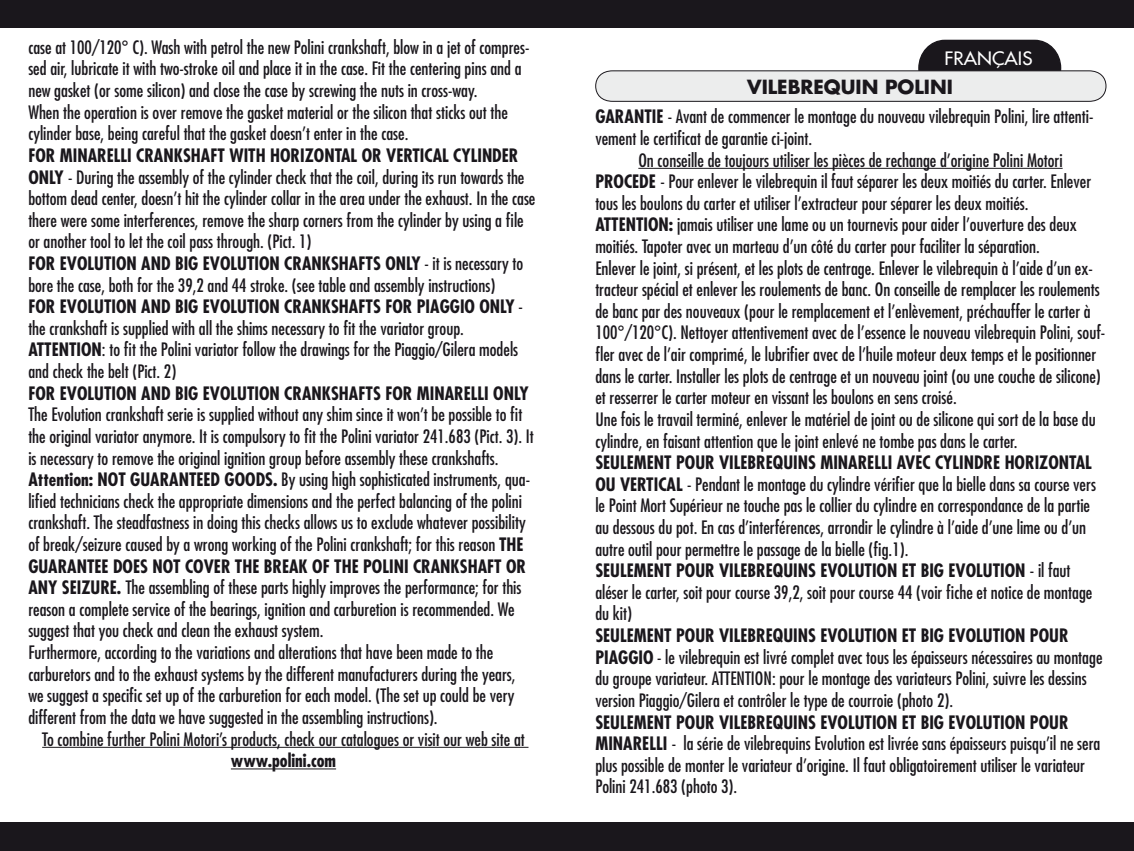
<style>
.page{position:relative;width:1134px;height:851px;background:#fff}
.page>*{position:absolute;margin:0;border:0;box-sizing:border-box;transform-origin:0 0}
.t1{font:700 19px "Futura LT";color:#1a171c}
.t2{font:condensed 18px/21.6px "Futura LT";color:#1a171c}
.t3{font:700 condensed 18px "Futura LT";color:#1a171c}
.t4{font:18px "Futura LT";letter-spacing:.005em;color:#fff;scale:1.05 1}
.s1{font-weight:700}
</style>
<div class="page">
<div style="left:0;top:0;width:595px;height:28px;background:#1a171c"></div>
<div style="left:0;top:822px;width:595px;height:28px;background:#1a171c"></div>
<div style="left:539px;top:0;width:595px;height:28px;background:#1a171c"></div>
<div style="left:539px;top:822px;width:595px;height:28px;background:#1a171c"></div>
<hr style="left:42px;top:746px;width:486px;height:1px;background:#1a171c">
<hr style="left:231px;top:768px;width:105px;height:1px;background:#1a171c">
<hr style="left:638px;top:168px;width:425px;height:1px;background:#1a171c">
<div style="left:919px;top:40px;width:142px;height:56px;background:#1a171c;border-radius:27px"></div>
<div style="left:918px;top:40px;width:143px;height:56px;border:1px solid #1a171c;border-radius:27px"></div>
<svg style="left:595px;top:70px;width:512px;height:32px;background:#dedfdf"></svg>
<p class="t2" style="left:28px;top:36px;width:502px">case at 100/120° C). Wash with petrol the new Polini crankshaft, blow in a jet of compres&shy;sed air, lubricate it with two-stroke oil and place it in the case. Fit the centering pins and a new gasket (or some silicon) and close the case by screwing the nuts in cross-way.<br>When the operation is over remove the gasket material or the silicon that sticks out the cylinder base, being careful that the gasket doesn’t enter in the case.</p>
<p class="t2" style="left:28px;top:144px;width:509px"><span class="s1">FOR MINARELLI CRANKSHAFT WITH HORIZONTAL OR VERTICAL CYLINDER ONLY</span> - During the assembly of the cylinder check that the coil, during its run towards the bottom dead center, doesn’t hit the cylinder collar in the area under the exhaust. In the case there were some interferences, remove the sharp corners from the cylinder by using a file or another tool to let the coil pass through. (Pict. 1)<br><span class="s1">FOR EVOLUTION AND BIG EVOLUTION CRANKSHAFTS ONLY</span> - it is necessary to bore the case, both for the 39,2 and 44 stroke. (see table and assembly instructions)<br><span class="s1">FOR EVOLUTION AND BIG EVOLUTION CRANKSHAFTS FOR PIAGGIO ONLY</span> - the crankshaft is supplied with all the shims necessary to fit the variator group.<br><span class="s1">ATTENTION</span>: to fit the Polini variator follow the drawings for the Piaggio/Gilera models and check the belt (Pict. 2)</p>
<p class="t3" style="left:28px;top:382px;width:502px">FOR EVOLUTION AND BIG EVOLUTION CRANKSHAFTS FOR MINARELLI ONLY</p>
<p class="t2" style="left:28px;top:403px;width:507px">The Evolution crankshaft serie is supplied without any shim since it won’t be possible to fit the original variator anymore. It is compulsory to fit the Polini variator 241.683 (Pict. 3). It is necessary to remove the original ignition group before assembly these crankshafts.<br><span class="s1">Attention: NOT GUARANTEED GOODS.</span> By using high sophisticated instruments, qua&shy;lified technicians check the appropriate dimensions and the perfect balancing of the polini crankshaft. The steadfastness in doing this checks allows us to exclude whatever possibility of break/seizure caused by a wrong working of the Polini crankshaft; for this reason <span class="s1">THE GUARANTEE DOES NOT COVER THE BREAK OF THE POLINI CRANKSHAFT OR ANY SEIZURE.</span> The assembling of these parts highly improves the performance; for this reason a complete service of the bearings, ignition and carburetion is recommended. We suggest that you check and clean the exhaust system.<br>Furthermore, according to the variations and alterations that have been made to the carburetors and to the exhaust systems by the different manufacturers during the years, we suggest a specific set up of the carburetion for each model. (The set up could be very different from the data we have suggested in the assembling instructions).</p>
<p class="t2" style="left:42px;top:727px;width:484px">To combine further Polini Motori’s products, check our catalogues or visit our web site at</p>
<p class="t3" style="left:231px;top:749px;width:107px">www.polini.com</p>
<p class="t4" style="left:944px;top:47px;width:85px">FRANÇAIS</p>
<p class="t1" style="left:747px;top:75px;width:207px">VILEBREQUIN POLINI</p>
<p class="t2" style="left:595px;top:106px;width:500px"><span class="s1">GARANTIE</span> - Avant de commencer le montage du nouveau vilebrequin Polini, lire attenti-</p>
<p class="t2" style="left:595px;top:127px;width:218px">vement le certificat de garantie ci-joint.</p>
<p class="t2" style="left:638px;top:149px;width:426px">On conseille de toujours utiliser les pièces de rechange d’origine Polini Motori</p>
<p class="t2" style="left:595px;top:170px;width:497px"><span class="s1">PROCEDE</span> - Pour enlever le vilebrequin il faut séparer les deux moitiés du carter. Enlever</p>
<p class="t2" style="left:595px;top:192px;width:435px">tous les boulons du carter et utiliser l’extracteur pour séparer les deux moitiés.</p>
<p class="t2" style="left:595px;top:214px;width:483px"><span class="s1">ATTENTION:</span> jamais utiliser une lame ou un tournevis pour aider l’ouverture des deux</p>
<p class="t2" style="left:595px;top:235px;width:446px">moitiés. Tapoter avec un marteau d’un côté du carter pour faciliter la séparation.</p>
<p class="t2" style="left:595px;top:257px;width:499px">Enlever le joint, si présent, et les plots de centrage. Enlever le vilebrequin à l’aide d’un ex-</p>
<p class="t2" style="left:595px;top:278px;width:506px">tracteur spécial et enlever les roulements de banc. On conseille de remplacer les roulements</p>
<p class="t2" style="left:595px;top:300px;width:497px">de banc par des nouveaux (pour le remplacement et l’enlèvement, préchauffer le carter à</p>
<p class="t2" style="left:595px;top:322px;width:511px">100°/120°C). Nettoyer attentivement avec de l’essence le nouveau vilebrequin Polini, souf-</p>
<p class="t2" style="left:595px;top:343px;width:502px">fler avec de l’air comprimé, le lubrifier avec de l’huile moteur deux temps et le positionner</p>
<p class="t2" style="left:595px;top:365px;width:507px">dans le carter. Installer les plots de centrage et un nouveau joint (ou une couche de silicone)</p>
<p class="t2" style="left:595px;top:386px;width:363px">et resserrer le carter moteur en vissant les boulons en sens croisé.</p>
<p class="t2" style="left:595px;top:408px;width:502px">Une fois le travail terminé, enlever le matériel de joint ou de silicone qui sort de la base du</p>
<p class="t2" style="left:595px;top:430px;width:424px">cylindre, en faisant attention que le joint enlevé ne tombe pas dans le carter.</p>
<p class="t2" style="left:595px;top:451px;width:502px"><span class="s1">SEULEMENT POUR VILEBREQUINS MINARELLI AVEC CYLINDRE HORIZONTAL OU VERTICAL</span> - Pendant le montage du cylindre vérifier que la bielle dans sa course vers le Point Mort Supérieur ne touche pas le collier du cylindre en correspondance de la partie au dessous du pot. En cas d’interférences, arrondir le cylindre à l’aide d’une lime ou d’un autre outil pour permettre le passage de la bielle (fig.1).<br><span class="s1">SEULEMENT POUR VILEBREQUINS EVOLUTION ET BIG EVOLUTION</span> - il faut aléser le carter, soit pour course 39,2, soit pour course 44 (voir fiche et notice de montage du kit)</p>
<p class="t2" style="left:595px;top:624px;width:509px"><span class="s1">SEULEMENT POUR VILEBREQUINS EVOLUTION ET BIG EVOLUTION POUR PIAGGIO</span> - le vilebrequin est livré complet avec tous les épaisseurs nécessaires au montage du groupe variateur. ATTENTION: pour le montage des variateurs Polini, suivre les dessins version Piaggio/Gilera et contrôler le type de courroie (photo 2).</p>
<p class="t2" style="left:595px;top:710px;width:506px"><span class="s1">SEULEMENT POUR VILEBREQUINS EVOLUTION ET BIG EVOLUTION POUR MINARELLI</span> - la série de vilebrequins Evolution est livrée sans épaisseurs puisqu’il ne sera plus possible de monter le variateur d’origine. Il faut obligatoirement utiliser le variateur Polini 241.683 (photo 3).</p>
</div>
